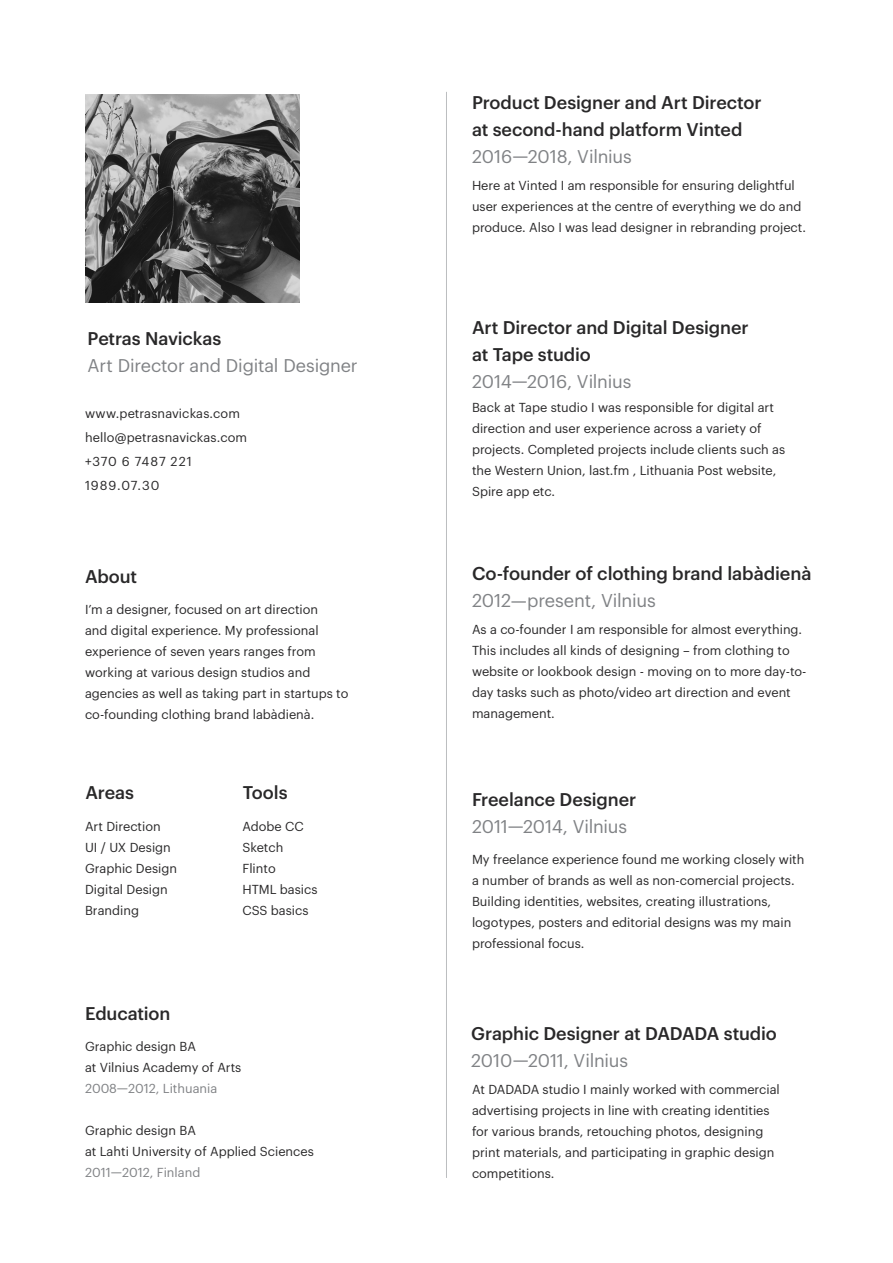
<style>
.page{position:relative;width:893px;height:1263px;background:#fff}
.page>*{position:absolute;margin:0;border:0;box-sizing:border-box;transform-origin:0 0}
.t1{font:500 18.15px "Graphik";letter-spacing:-.005em;color:#292829}
.t2{font:18.15px "Graphik";letter-spacing:-.01em;color:#808285}
.t3{font:500 18px/27px "Graphik";letter-spacing:-.005em;color:#292829}
.t4{font:18px "Graphik";letter-spacing:-.01em;color:#808285}
.t5{font:12.75px/21px "Graphik";color:#292829}
.t6{font:12.75px "Graphik";color:#808285}
</style>
<div class="page">
<hr style="left:446px;top:92px;width:1px;height:1086px;background:#bcbec0">
<img style="left:85px;top:94px;width:214px;height:209px">
<h2 class="t3" style="left:88px;top:324px;width:135px">Petras Navickas</h2>
<h2 class="t4" style="left:88px;top:352px;width:272px">Art Director and Digital Designer</h2>
<p class="t5" style="left:85px;top:400px;width:164px;line-height:24px">www.petrasnavickas.com hello@petrasnavickas.com +370 6 7487 221<br>1989.07.30</p>
<h2 class="t3" style="left:85px;top:561px;width:54px">About</h2>
<p class="t5" style="left:85px;top:598px;width:265px">I’m a designer, focused on art direction<br>and digital experience. My professional experience of seven years ranges from working at various design studios and agencies as well as taking part in startups to co-founding clothing brand labàdienà.</p>
<h2 class="t3" style="left:85px;top:778px;width:50px">Areas</h2>
<h2 class="t3" style="left:243px;top:778px;width:46px">Tools</h2>
<p class="t5" style="left:85px;top:815px;width:94px">Art Direction<br>UI / UX Design<br>Graphic Design<br>Digital Design<br>Branding</p>
<p class="t5" style="left:242px;top:815px;width:77px">Adobe CC<br>Sketch<br>Flinto<br>HTML basics<br>CSS basics</p>
<h2 class="t3" style="left:85px;top:998px;width:87px">Education</h2>
<p class="t5" style="left:85px;top:1035px;width:158px">Graphic design BA<br>at Vilnius Academy of Arts</p>
<p class="t6" style="left:85px;top:1079px;width:134px">2008—2012, Lithuania</p>
<p class="t5" style="left:85px;top:1119px;width:230px">Graphic design BA<br>at Lahti University of Applied Sciences</p>
<p class="t6" style="left:85px;top:1163px;width:117px">2011—2012, Finland</p>
<h2 class="t3" style="left:472px;top:87px;width:291px">Product Designer and Art Director at second-hand platform Vinted</h2>
<h2 class="t4" style="left:472px;top:143px;width:161px">2016—2018, Vilnius</h2>
<p class="t5" style="left:472px;top:174px;width:335px">Here at Vinted I am responsible for ensuring delightful user experiences at the centre of everything we do and produce. Also I was lead designer in rebranding project.</p>
<h2 class="t3" style="left:472px;top:312px;width:278px">Art Director and Digital Designer at Tape studio</h2>
<h2 class="t4" style="left:472px;top:368px;width:161px">2014—2016, Vilnius</h2>
<p class="t5" style="left:472px;top:396px;width:315px">Back at Tape studio I was responsible for digital art direction and user experience across a variety of projects. Completed projects include clients such as the Western Union, last.fm , Lithuania Post website, Spire app etc.</p>
<h1 class="t1" style="left:472px;top:559px;width:341px">Co-founder of clothing brand labàdienà</h1>
<h1 class="t2" style="left:472px;top:587px;width:186px">2012—present, Vilnius</h1>
<p class="t5" style="left:472px;top:618px;width:336px">As a co-founder I am responsible for almost everything.<br>This includes all kinds of designing – from clothing to website or lookbook design - moving on to more day-to&shy;day tasks such as photo/video art direction and event management.</p>
<h2 class="t3" style="left:472px;top:784px;width:166px">Freelance Designer</h2>
<h2 class="t4" style="left:472px;top:813px;width:157px">2011—2014, Vilnius</h2>
<p class="t5" style="left:472px;top:848px;width:334px">My freelance experience found me working closely with a number of brands as well as non-comercial projects.<br>Building identities, websites, creating illustrations, logotypes, posters and editorial designs was my main professional focus.</p>
<h2 class="t3" style="left:471px;top:1019px;width:307px">Graphic Designer at DADADA studio</h2>
<h2 class="t4" style="left:471px;top:1047px;width:158px">2010—2011, Vilnius</h2>
<p class="t5" style="left:472px;top:1078px;width:309px">At DADADA studio I mainly worked with commercial advertising projects in line with creating identities for various brands, retouching photos, designing print materials, and participating in graphic design competitions.</p>
</div>
